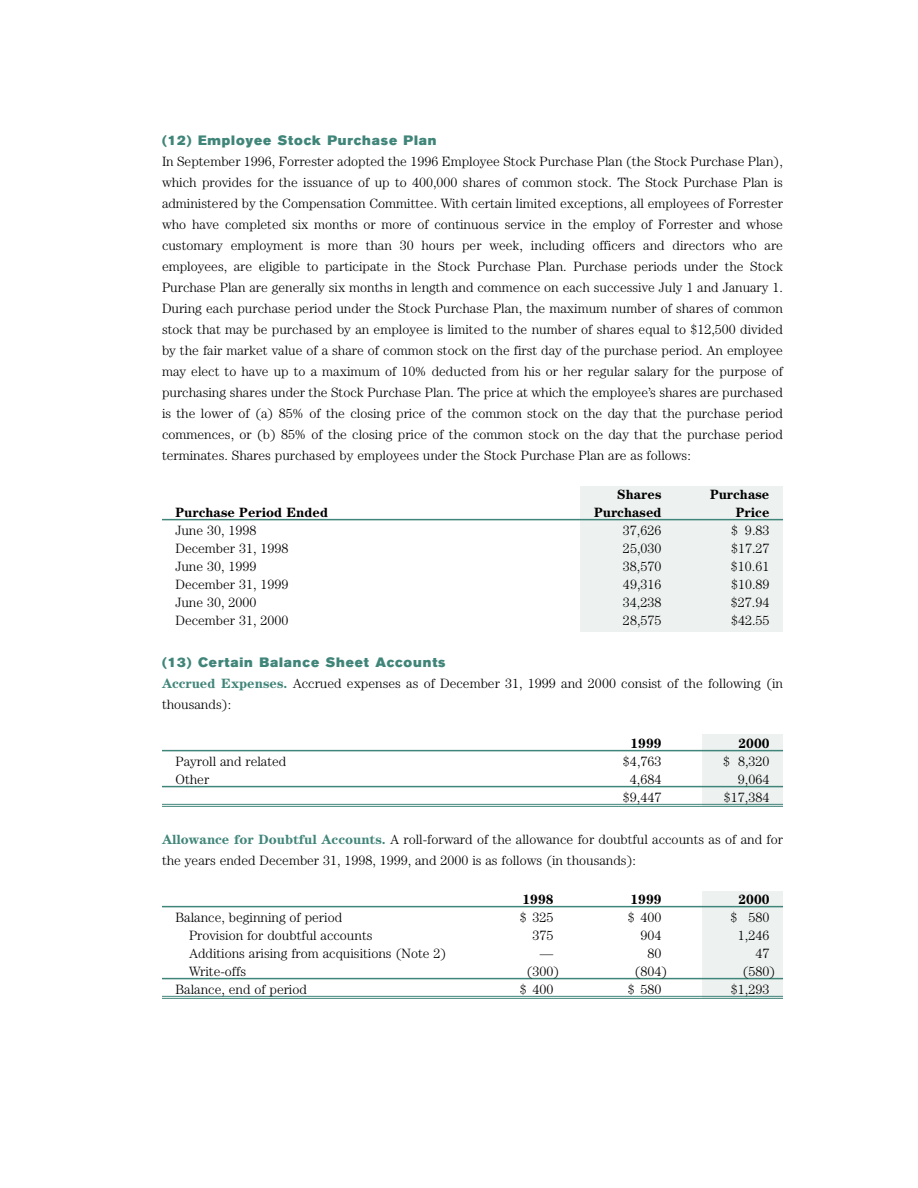
<style>
.page{position:relative;width:918px;height:1188px;background:#fff}
.page>*{position:absolute;margin:0;border:0;box-sizing:border-box;transform-origin:0 0}
.t1{font:300 13.5px/21px "Century";color:#000}
.t2{font:700 13.5px "Century";color:#000}
.t3{font:13.5px "Akzidenz Grotesk BE Super";letter-spacing:.065em;color:#408579}
.s1{font-weight:700;color:#408579}
</style>
<div class="page">
<div style="left:702px;top:891px;width:81px;height:107px;background:#edf2f0"></div>
<div style="left:702px;top:734px;width:81px;height:72px;background:#edf2f0"></div>
<div style="left:580px;top:486px;width:203px;height:145px;background:#edf2f0"></div>
<hr style="left:162px;top:519px;width:621px;height:1px;background:#408579">
<hr style="left:162px;top:750px;width:621px;height:1px;background:#408579">
<hr style="left:162px;top:786px;width:621px;height:1px;background:#408579">
<hr style="left:162px;top:804px;width:621px;height:1px;background:#408579">
<hr style="left:162px;top:806px;width:621px;height:1px;background:#408579">
<hr style="left:162px;top:906px;width:621px;height:1px;background:#408579">
<hr style="left:162px;top:978px;width:621px;height:1px;background:#408579">
<hr style="left:162px;top:996px;width:621px;height:1px;background:#408579">
<hr style="left:162px;top:998px;width:621px;height:1px;background:#408579">
<p class="t3" style="left:162px;top:135px;width:276px">(12) Employee Stock Purchase Plan</p>
<p class="t1" style="left:162px;top:152px;width:623px;text-align:justify">In September 1996, Forrester adopted the 1996 Employee Stock Purchase Plan (the Stock Purchase Plan), which provides for the issuance of up to 400,000 shares of common stock. The Stock Purchase Plan is administered by the Compensation Committee. With certain limited exceptions, all employees of Forrester who have completed six months or more of continuous service in the employ of Forrester and whose customary employment is more than 30 hours per week, including officers and directors who are employees, are eligible to participate in the Stock Purchase Plan. Purchase periods under the Stock Purchase Plan are generally six months in length and commence on each successive July 1 and January 1.<br>During each purchase period under the Stock Purchase Plan, the maximum number of shares of common stock that may be purchased by an employee is limited to the number of shares equal to $12,500 divided by the fair market value of a share of common stock on the first day of the purchase period. An employee may elect to have up to a maximum of 10% deducted from his or her regular salary for the purpose of purchasing shares under the Stock Purchase Plan. The price at which the employee’s shares are purchased is the lower of (a) 85% of the closing price of the common stock on the day that the purchase period commences, or (b) 85% of the closing price of the common stock on the day that the purchase period terminates. Shares purchased by employees under the Stock Purchase Plan are as follows:</p>
<p class="t2" style="left:617px;top:489px;width:46px">Shares</p>
<p class="t2" style="left:710px;top:489px;width:61px">Purchase</p>
<p class="t2" style="left:176px;top:507px;width:154px">Purchase Period Ended</p>
<p class="t2" style="left:594px;top:507px;width:69px">Purchased</p>
<p class="t2" style="left:736px;top:507px;width:35px">Price</p>
<p class="t1" style="left:176px;top:521px;width:82px">June 30, 1998</p>
<p class="t1" style="left:623px;top:521px;width:40px">37,626</p>
<p class="t1" style="left:731px;top:521px;width:40px">$ 9.83</p>
<p class="t1" style="left:176px;top:539px;width:114px">December 31, 1998</p>
<p class="t1" style="left:623px;top:539px;width:40px">25,030</p>
<p class="t1" style="left:731px;top:539px;width:40px">$17.27</p>
<p class="t1" style="left:176px;top:557px;width:82px">June 30, 1999</p>
<p class="t1" style="left:623px;top:557px;width:40px">38,570</p>
<p class="t1" style="left:731px;top:557px;width:40px">$10.61</p>
<p class="t1" style="left:176px;top:575px;width:114px">December 31, 1999</p>
<p class="t1" style="left:623px;top:575px;width:40px">49,316</p>
<p class="t1" style="left:731px;top:575px;width:40px">$10.89</p>
<p class="t1" style="left:176px;top:593px;width:82px">June 30, 2000</p>
<p class="t1" style="left:623px;top:593px;width:40px">34,238</p>
<p class="t1" style="left:731px;top:593px;width:40px">$27.94</p>
<p class="t1" style="left:176px;top:611px;width:114px">December 31, 2000</p>
<p class="t1" style="left:623px;top:611px;width:40px">28,575</p>
<p class="t1" style="left:731px;top:611px;width:40px">$42.55</p>
<p class="t3" style="left:162px;top:657px;width:285px">(13) Certain Balance Sheet Accounts</p>
<p class="t1" style="left:162px;top:674px;width:623px"><span class="s1">Accrued Expenses.</span> Accrued expenses as of December 31, 1999 and 2000 consist of the following (in thousands):</p>
<p class="t2" style="left:631px;top:738px;width:32px">1999</p>
<p class="t2" style="left:739px;top:738px;width:32px">2000</p>
<p class="t1" style="left:176px;top:752px;width:112px">Payroll and related</p>
<p class="t1" style="left:623px;top:752px;width:40px">$4,763</p>
<p class="t1" style="left:723px;top:752px;width:48px">$ 8,320</p>
<p class="t1" style="left:176px;top:770px;width:35px">Other</p>
<p class="t1" style="left:630px;top:770px;width:33px">4,684</p>
<p class="t1" style="left:738px;top:770px;width:33px">9,064</p>
<p class="t1" style="left:623px;top:788px;width:40px">$9,447</p>
<p class="t1" style="left:724px;top:788px;width:47px">$17,384</p>
<p class="t1" style="left:162px;top:830px;width:623px"><span class="s1">Allowance for Doubtful Accounts.</span> A roll-forward of the allowance for doubtful accounts as of and for the years ended December 31, 1998, 1999, and 2000 is as follows (in thousands):</p>
<p class="t2" style="left:523px;top:894px;width:32px">1998</p>
<p class="t2" style="left:631px;top:894px;width:32px">1999</p>
<p class="t2" style="left:739px;top:894px;width:32px">2000</p>
<p class="t1" style="left:176px;top:908px;width:168px">Balance, beginning of period</p>
<p class="t1" style="left:520px;top:908px;width:35px">$ 325</p>
<p class="t1" style="left:628px;top:908px;width:35px">$ 400</p>
<p class="t1" style="left:731px;top:908px;width:40px">$ 580</p>
<p class="t1" style="left:189px;top:926px;width:185px">Provision for doubtful accounts</p>
<p class="t1" style="left:532px;top:926px;width:23px">375</p>
<p class="t1" style="left:640px;top:926px;width:23px">904</p>
<p class="t1" style="left:738px;top:926px;width:33px">1,246</p>
<p class="t1" style="left:189px;top:944px;width:259px">Additions arising from acquisitions (Note 2)</p>
<p class="t1" style="left:540px;top:944px;width:15px">—</p>
<p class="t1" style="left:647px;top:944px;width:16px">80</p>
<p class="t1" style="left:755px;top:944px;width:16px">47</p>
<p class="t1" style="left:189px;top:962px;width:59px">Write-offs</p>
<p class="t1" style="left:526px;top:962px;width:34px">(300)</p>
<p class="t1" style="left:634px;top:962px;width:34px">(804)</p>
<p class="t1" style="left:742px;top:962px;width:34px">(580)</p>
<p class="t1" style="left:176px;top:980px;width:133px">Balance, end of period</p>
<p class="t1" style="left:520px;top:980px;width:35px">$ 400</p>
<p class="t1" style="left:628px;top:980px;width:35px">$ 580</p>
<p class="t1" style="left:731px;top:980px;width:40px">$1,293</p>
</div>
